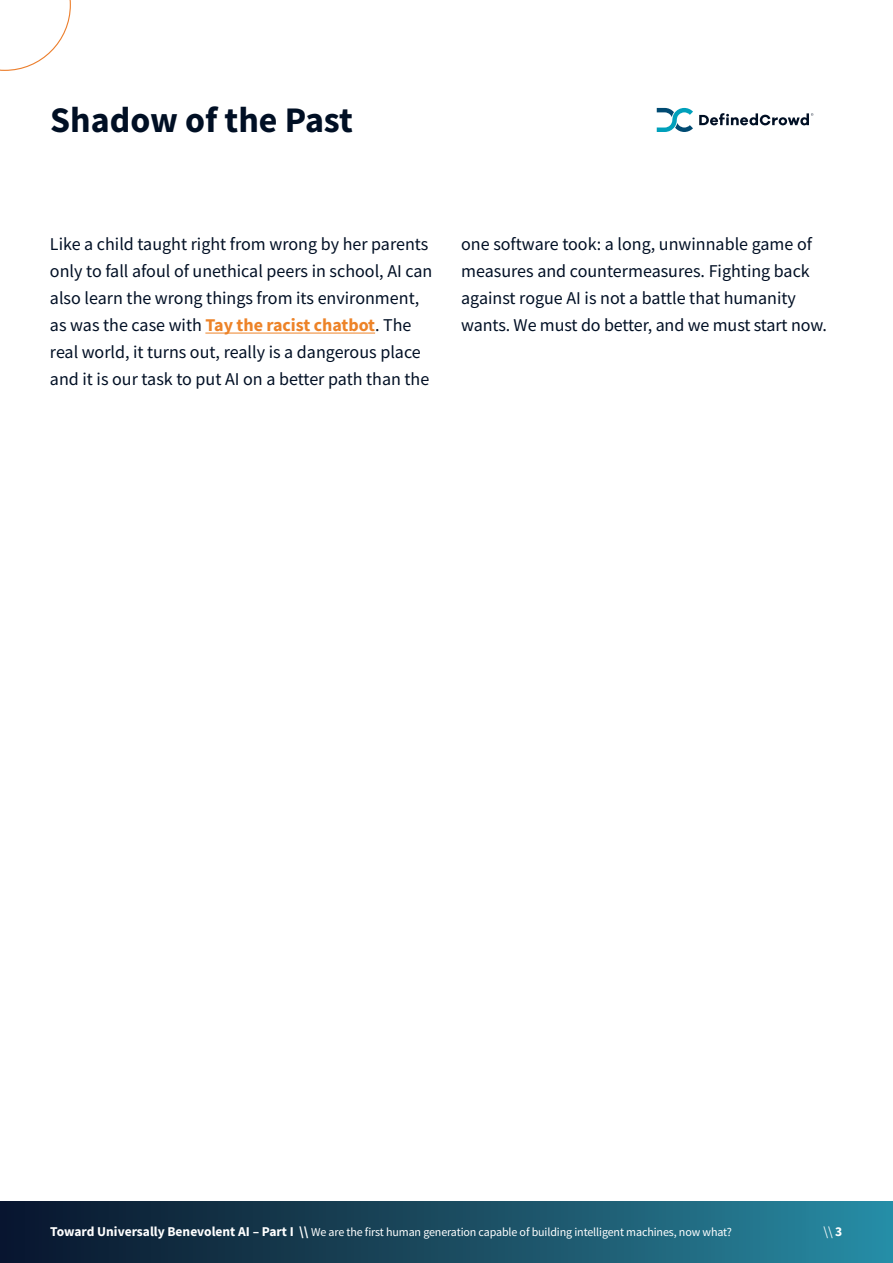
<style>
.page{position:relative;width:893px;height:1263px;background:#fff}
.page>*{position:absolute;margin:0;border:0;box-sizing:border-box;transform-origin:0 0}
.t1{font:700 36px "Mada";color:#000f24}
.t2{font:18px/27px "Mada";color:#000f24}
.t3{font:13.5px "Mada";color:#fff}
.t4{font:12px "Mada";letter-spacing:-.01em;color:#fff}
.s1{font-weight:700;color:#ed8328}
.s2{font-weight:700;font-size:13.5px}
.s3{font-weight:700}
</style>
<div class="page">
<div style="left:0;top:1202px;width:893px;height:61px;background:linear-gradient(to right,#0a1227,#29889f)"></div>
<svg style="left:0;top:0;width:71px;height:71px"></svg>
<hr style="left:205px;top:333px;width:170px;height:1px;background:#ed8328">
<svg style="left:699px;top:113px;width:114px;height:12px"></svg>
<svg style="left:657px;top:108px;width:36px;height:24px"></svg>
<h1 class="t1" style="left:50px;top:99px;width:304px">Shadow of the Past</h1>
<p class="t2" style="left:50px;top:231px;width:384px">Like a child taught right from wrong by her parents only to fall afoul of unethical peers in school, AI can also learn the wrong things from its environment, as was the case with <span class="s1">Tay the racist chatbot</span>. The real world, it turns out, really is a dangerous place and it is our task to put AI on a better path than the</p>
<p class="t2" style="left:461px;top:231px;width:367px">one software took: a long, unwinnable game of measures and countermeasures. Fighting back against rogue AI is not a battle that humanity wants. We must do better, and we must start now.</p>
<p class="t4" style="left:50px;top:1225px;width:683px"><span class="s2">Toward Universally Benevolent AI – Part I \\</span> We are the first human generation capable of building intelligent machines, now what?</p>
<p class="t3" style="left:823px;top:1224px;width:20px">\\ <span class="s3">3</span></p>
</div>
